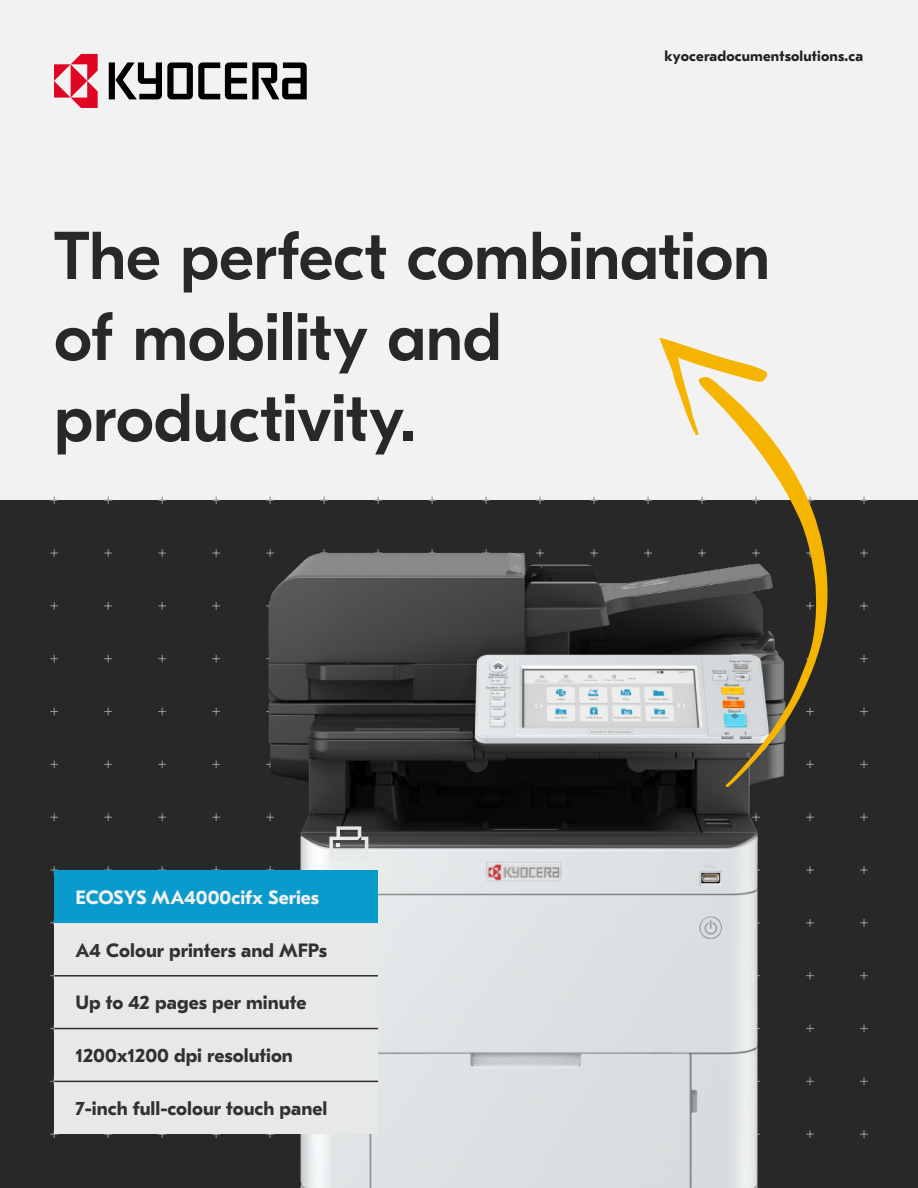
<style>
.page{position:relative;width:918px;height:1188px;background:#fff}
.page>*{position:absolute;margin:0;border:0;box-sizing:border-box;transform-origin:0 0}
.t1{font:500 67.5px/81px "GT Eesti Pro Display";letter-spacing:-.005em;color:#282828}
.t2{font:700 19.35px "GT Eesti Pro Text";color:#323031}
.t3{font:700 19.35px "GT Eesti Pro Text";color:#f2f2f2}
.t4{font:700 14.7px "GT Eesti Pro Text";letter-spacing:.01em;color:#231f20}
</style>
<div class="page">
<div style="left:0;top:0;width:918px;height:513px;background:#f2f2f2"></div>
<div style="left:0;top:500px;width:918px;height:688px;background:#282828"></div>
<svg style="left:109px;top:62px;width:198px;height:37px"></svg>
<svg style="left:54px;top:54px;width:44px;height:54px"></svg>
<img style="left:104px;top:337px;width:764px;height:851px">
<div style="left:54px;top:1081px;width:324px;height:53px;background:#e7e8e8"></div>
<div style="left:54px;top:1029px;width:324px;height:52px;background:#e7e8e8"></div>
<div style="left:54px;top:976px;width:324px;height:53px;background:#e7e8e8"></div>
<div style="left:54px;top:923px;width:324px;height:53px;background:#e7e8e8"></div>
<div style="left:54px;top:870px;width:324px;height:53px;background:#0a9bcd"></div>
<hr style="left:54px;top:1081px;width:324px;height:1px;background:#323031">
<hr style="left:54px;top:1028px;width:324px;height:1px;background:#323031">
<hr style="left:54px;top:975px;width:324px;height:2px;background:#323031">
<svg style="left:329px;top:826px;width:39px;height:35px"></svg>
<svg style="left:698px;top:377px;width:129px;height:410px"></svg>
<svg style="left:659px;top:338px;width:108px;height:97px"></svg>
<p class="t4" style="left:665px;top:47px;width:200px">kyoceradocumentsolutions.ca</p>
<h1 class="t1" style="left:54px;top:217px;width:718px">The perfect combination of mobility and productivity.</h1>
<p class="t3" style="left:75px;top:887px;width:245px">ECOSYS MA4000cifx Series</p>
<p class="t2" style="left:75px;top:939px;width:253px">A4 Colour printers and MFPs</p>
<p class="t2" style="left:75px;top:992px;width:232px">Up to 42 pages per minute</p>
<p class="t2" style="left:75px;top:1045px;width:219px">1200x1200 dpi resolution</p>
<p class="t2" style="left:75px;top:1098px;width:253px">7-inch full-colour touch panel</p>
</div>
